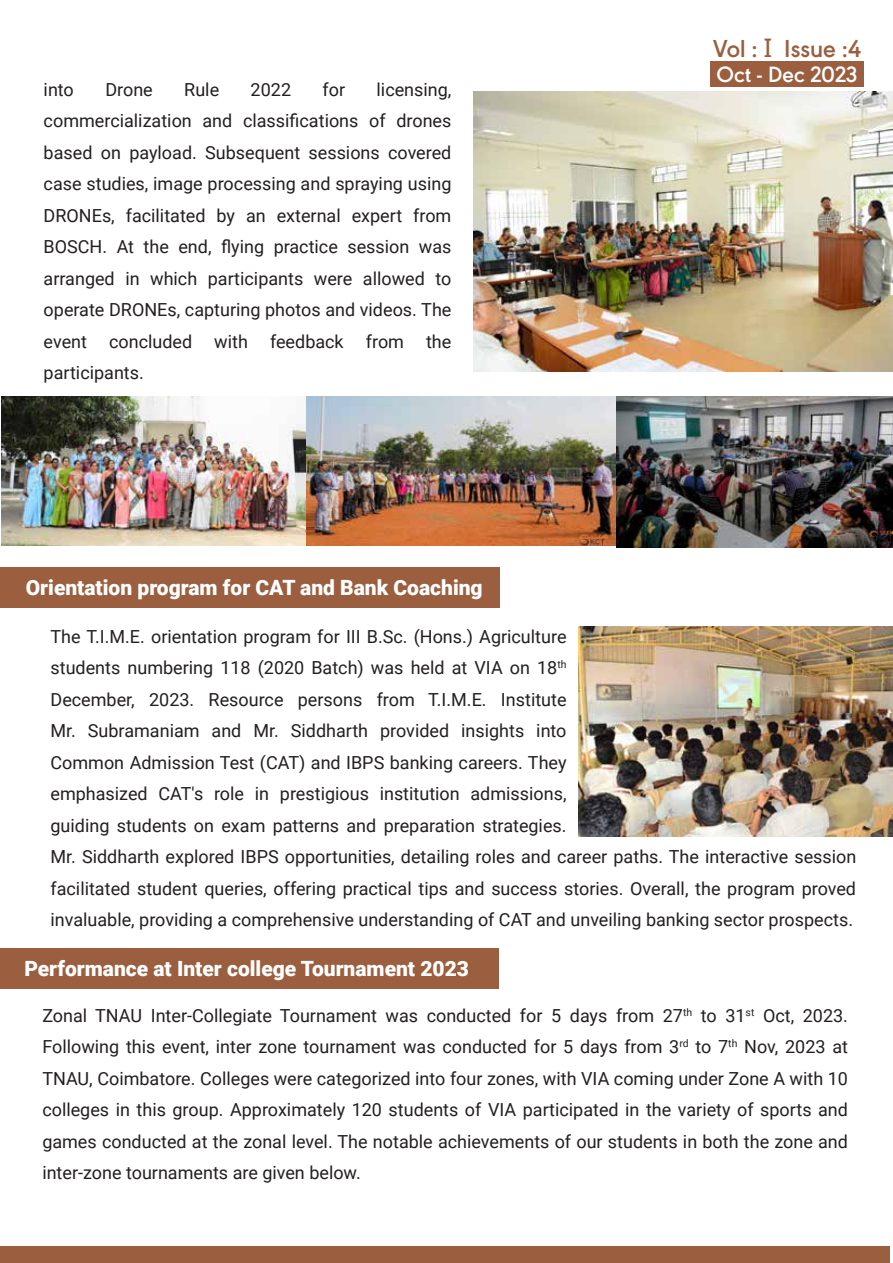
<style>
.page{position:relative;width:893px;height:1263px;background:#fff}
.page>*{position:absolute;margin:0;border:0;box-sizing:border-box;transform-origin:0 0}
.t1{font:600 25.65px "URW Geometric";color:#9b5f40}
.t2{font:600 23.1px "URW Geometric";color:#fff}
.t3{font:900 21px "Roboto";color:#fff}
.t4{font:18px/31.5px "Roboto";color:#231f20;text-align:justify}
.s1{font-family:"Roboto Slab";font-weight:400}
</style>
<div class="page">
<div style="left:0;top:567px;width:499px;height:40px;background:#9b5f40"></div>
<div style="left:0;top:948px;width:498px;height:41px;background:#9b5f40"></div>
<img style="left:579px;top:627px;width:314px;height:209px">
<div style="left:710px;top:61px;width:153px;height:25px;background:#9b5f40"></div>
<div style="left:0;top:1246px;width:889px;height:17px;background:#9b5f40"></div>
<img style="left:616px;top:396px;width:277px;height:152px">
<img style="left:2px;top:396px;width:613px;height:149px">
<img style="left:474px;top:92px;width:419px;height:279px">
<p class="t4" style="left:44px;top:73px;width:32px">into</p>
<p class="t4" style="left:105px;top:73px;width:49px">Drone</p>
<p class="t4" style="left:184px;top:73px;width:36px">Rule</p>
<p class="t4" style="left:251px;top:73px;width:42px">2022</p>
<p class="t4" style="left:323px;top:73px;width:24px">for</p>
<p class="t4" style="left:44px;top:73px;width:409px;text-indent:333px">licensing, commercialization and classifications of drones based on payload. Subsequent sessions covered case studies, image processing and spraying using DRONEs, facilitated by an external expert from BOSCH. At the end, flying practice session was arranged in which participants were allowed to operate DRONEs, capturing photos and videos. The event concluded with feedback from the participants.</p>
<p class="t3" style="left:26px;top:573px;width:458px">Orientation program for CAT and Bank Coaching</p>
<h1 class="t1" style="left:713px;top:29px;width:150px">Vol : <span class="s1">I</span> Issue :4</h1>
<p class="t2" style="left:717px;top:57px;width:142px">Oct - Dec 2023</p>
<p class="t4" style="left:51px;top:620px;width:807px;text-align:left">The T.I.M.E. orientation program for III B.Sc. (Hons.) Agriculture<br>students numbering 118 (2020 Batch) was held at VIA on 18<sup>th<br></sup>December, 2023. Resource persons from T.I.M.E. Institute<br>Mr. Subramaniam and Mr. Siddharth provided insights into<br>Common Admission Test (CAT) and IBPS banking careers. They<br>emphasized CAT's role in prestigious institution admissions,<br>guiding students on exam patterns and preparation strategies.<br>Mr. Siddharth explored IBPS opportunities, detailing roles and career paths. The interactive session facilitated student queries, offering practical tips and success stories. Overall, the program proved invaluable, providing a comprehensive understanding of CAT and unveiling banking sector prospects.</p>
<p class="t3" style="left:24px;top:954px;width:446px">Performance at Inter college Tournament 2023</p>
<p class="t4" style="left:42px;top:999px;width:807px">Zonal TNAU Inter-Collegiate Tournament was conducted for 5 days from 27<sup>th</sup> to 31<sup>st</sup> Oct, 2023.<br>Following this event, inter zone tournament was conducted for 5 days from 3<sup>rd</sup> to 7<sup>th</sup> Nov, 2023 at TNAU, Coimbatore. Colleges were categorized into four zones, with VIA coming under Zone A with 10 colleges in this group. Approximately 120 students of VIA participated in the variety of sports and games conducted at the zonal level. The notable achievements of our students in both the zone and inter-zone tournaments are given below.</p>
</div>
